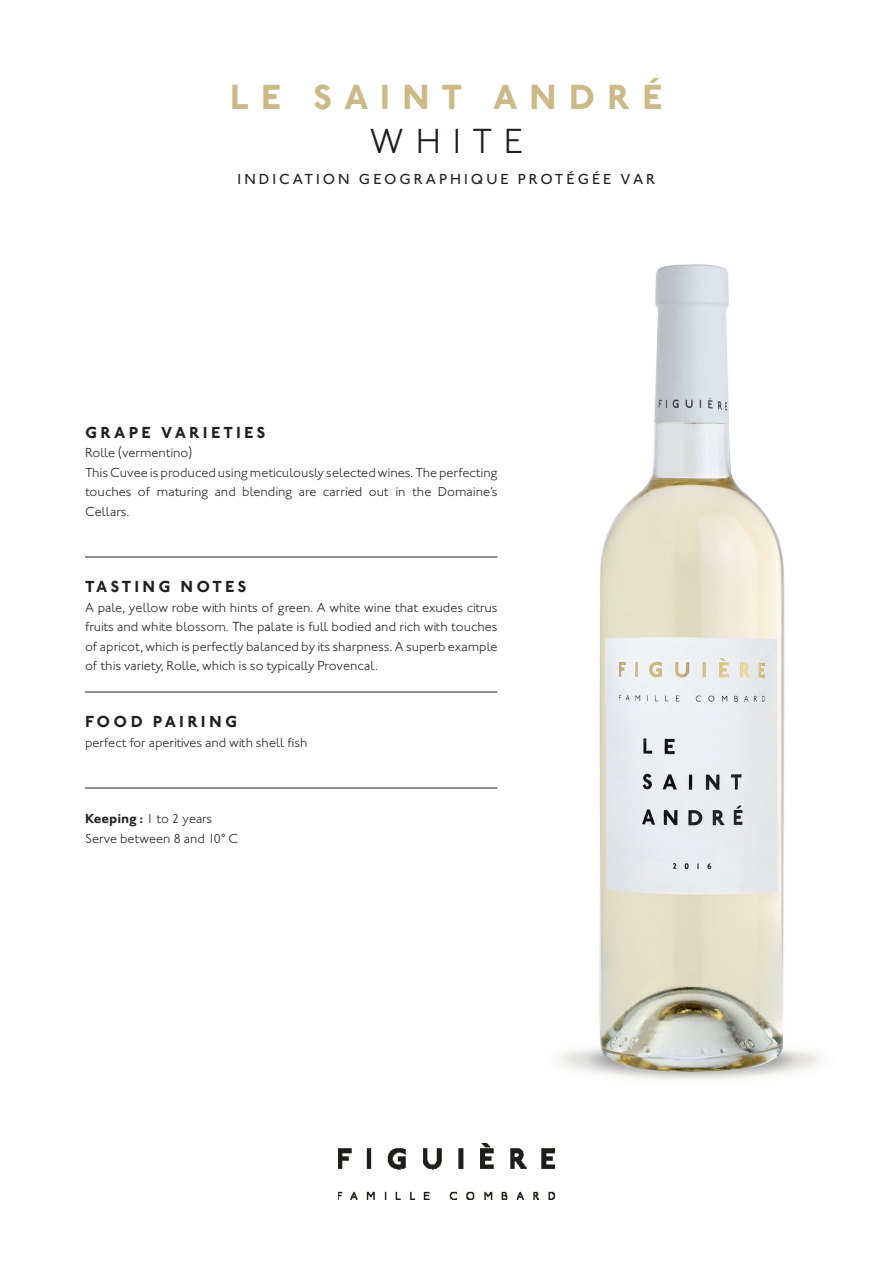
<style>
.page{position:relative;width:893px;height:1263px;background:#fff}
.page>*{position:absolute;margin:0;border:0;box-sizing:border-box;transform-origin:0 0}
.t1{font:700 36px "Johnston ITC Std";letter-spacing:.33em;color:#cbba87}
.t2{font:300 36px "Johnston ITC Std";letter-spacing:.32em;color:#231f20}
.t3{font:700 16.5px "Johnston ITC Std";letter-spacing:.185em;color:#231f20}
.t4{font:500 15px "Johnston ITC Std";letter-spacing:.2em;color:#231f20}
.t5{font:300 13.5px/19.5px "Johnston ITC Std";color:#231f20}
.s1{font-weight:700}
</style>
<div class="page">
<hr style="left:85px;top:557px;width:412px;height:1px;background:#231f20">
<hr style="left:85px;top:692px;width:412px;height:1px;background:#231f20">
<hr style="left:85px;top:788px;width:412px;height:1px;background:#231f20">
<img style="left:338px;top:1144px;width:217px;height:55px">
<img style="left:561px;top:264px;width:259px;height:816px">
<h1 class="t1" style="left:230px;top:75px;width:434px">LE SAINT ANDRÉ</h1>
<h1 class="t2" style="left:369px;top:120px;width:155px">WHITE</h1>
<p class="t4" style="left:238px;top:170px;width:419px">INDICATION GEOGRAPHIQUE PROTÉGÉE VAR</p>
<p class="t3" style="left:85px;top:422px;width:182px">GRAPE VARIETIES</p>
<p class="t5" style="left:85px;top:443px;width:414px">Rolle (vermentino)<br>This Cuvee is produced using meticulously selected wines. The perfecting touches of maturing and blending are carried out in the Domaine’s Cellars.</p>
<p class="t3" style="left:85px;top:577px;width:163px">TASTING NOTES</p>
<p class="t5" style="left:85px;top:597px;width:414px;text-align:justify">A pale, yellow robe with hints of green. A white wine that exudes citrus fruits and white blossom. The palate is full bodied and rich with touches of apricot, which is perfectly balanced by its sharpness. A superb example of this variety, Rolle, which is so typically Provencal.</p>
<p class="t3" style="left:85px;top:712px;width:154px">FOOD PAIRING</p>
<p class="t5" style="left:85px;top:732px;width:224px">perfect for aperitives and with shell fish</p>
<p class="t5" style="left:85px;top:809px;width:155px"><span class="s1">Keeping :</span> 1 to 2 years<br>Serve between 8 and 10° C</p>
</div>
